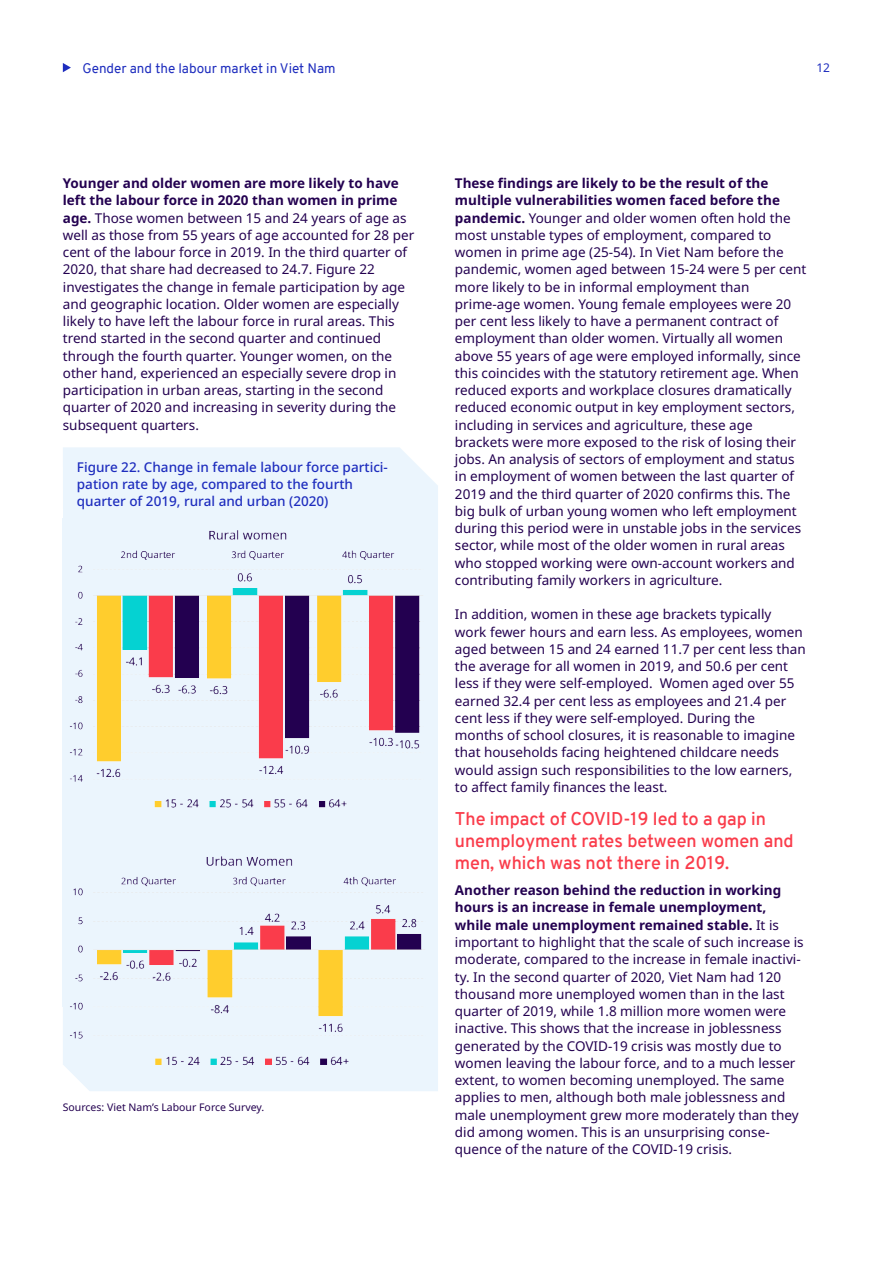
<style>
.page{position:relative;width:893px;height:1263px;background:#fff}
.page>*{position:absolute;margin:0;border:0;box-sizing:border-box;transform-origin:0 0}
.t1{font:600 18px/21.8px "Overpass";color:#fa3c4b}
.t2{font:13.5px/17.2px "Noto Sans";color:#230050}
.t3{font:500 13.5px/17.2px "Noto Sans";color:#1e2dbe}
.t4{font:13.5px "Overpass";color:#1e2dbe}
.t5{font:12px "Noto Sans";color:#1e2dbe}
.t6{font:10.5px "Noto Sans";color:#230050}
.s1{font-weight:700}
.s2{color:#fff}
</style>
<div class="page">
<svg style="left:63px;top:63px;width:8px;height:9px"></svg>
<div style="left:63px;top:1007px;width:375px;height:84px;background:#ebf5fd"></div>
<div style="left:63px;top:447px;width:375px;height:71px;background:#ebf5fd"></div>
<div style="left:63px;top:518px;width:375px;height:489px;background:#ebf5fd"></div>
<img style="left:69px;top:530px;width:354px;height:278px">
<img style="left:64px;top:856px;width:369px;height:214px">
<p class="t4" style="left:82px;top:58px;width:255px">Gender and the labour market in Viet Nam</p>
<p class="t5" style="left:816px;top:59px;width:15px">12</p>
<p class="t2" style="left:63px;top:175px;width:353px"><span class="s1">Younger and older women are more likely to have left the labour force in 2020 than women in prime age.</span> Those women between 15 and 24 years of age as well as those from 55 years of age accounted for 28 per cent of the labour force in 2019. In the third quarter of 2020, that share had decreased to 24.7. Figure 22 investigates the change in female participation by age and geographic location. Older women are especially likely to have left the labour force in rural areas. This trend started in the second quarter and continued through the fourth quarter. Younger women, on the other hand, experienced an especially severe drop in participation in urban areas, starting in the second quarter of 2020 and increasing in severity during the subsequent quarters.</p>
<p class="t2" style="left:455px;top:175px;width:353px"><span class="s1">These findings are likely to be the result of the multiple vulnerabilities women faced before the pandemic.</span> Younger and older women often hold the most unstable types of employment, compared to women in prime age (25-54). In Viet Nam before the pandemic, women aged between 15-24 were 5 per cent more likely to be in informal employment than prime-age women. Young female employees were 20 per cent less likely to have a permanent contract of employment than older women. Virtually all women above 55 years of age were employed informally, since this coincides with the statutory retirement age. When reduced exports and workplace closures dramatically reduced economic output in key employment sectors, including in services and agriculture, these age brackets were more exposed to the risk of losing their jobs. An analysis of sectors of employment and status in employment of women between the last quarter of 2019 and the third quarter of 2020 confirms this. The big bulk of urban young women who left employment during this period were in unstable jobs in the services sector, while most of the older women in rural areas who stopped working were own-account workers and contributing family workers in agriculture.</p>
<p class="t2" style="left:455px;top:606px;width:352px">In addition, women in these age brackets typically work fewer hours and earn less. As employees, women aged between 15 and 24 earned 11.7 per cent less than the average for all women in 2019, and 50.6 per cent less if they were self-employed. Women aged over 55 earned 32.4 per cent less as employees and 21.4 per cent less if they were self-employed. During the months of school closures, it is reasonable to imagine that households facing heightened childcare needs would assign such responsibilities to the low earners, to affect family finances the least.</p>
<p class="t3" style="left:77px;top:458px;width:313px">Figure 22. Change in female labour force partici&shy;pation rate by age, compared to the fourth quarter of 2019, rural and urban (2020)</p>
<p class="t6" style="left:63px;top:1100px;width:203px">Sources: Viet Nam’s Labour Force Survey.</p>
<h1 class="t1" style="left:455px;top:808px;width:340px">The impact of COVID-19 led to a gap in unemployment rates between women and men, which was not there in 2019.</h1>
<p class="t2" style="left:455px;top:882px;width:350px"><span class="s1">Another reason behind the reduction in working hours is an increase in female unemployment, while male unemployment remained stable.</span> It is important to highlight that the scale of such increase is moderate, compared to the increase in female inactivi&shy;ty. In the second quarter of 2020, Viet Nam had 120 thousand more unemployed women than in the last quarter of 2019, while 1.8 million more women were inactive. This shows that the increase in joblessness generated by the COVID-19 crisis was mostly due to women leaving the labour force, and to a much lesser extent, to women becoming unemployed. The same applies to men, although both male joblessness and male unemployment grew more moderately than they did among women. This is an unsurprising conse&shy;quence of the nature of the COVID-19 crisis. <span class="s2">Countries</span></p>
</div>
